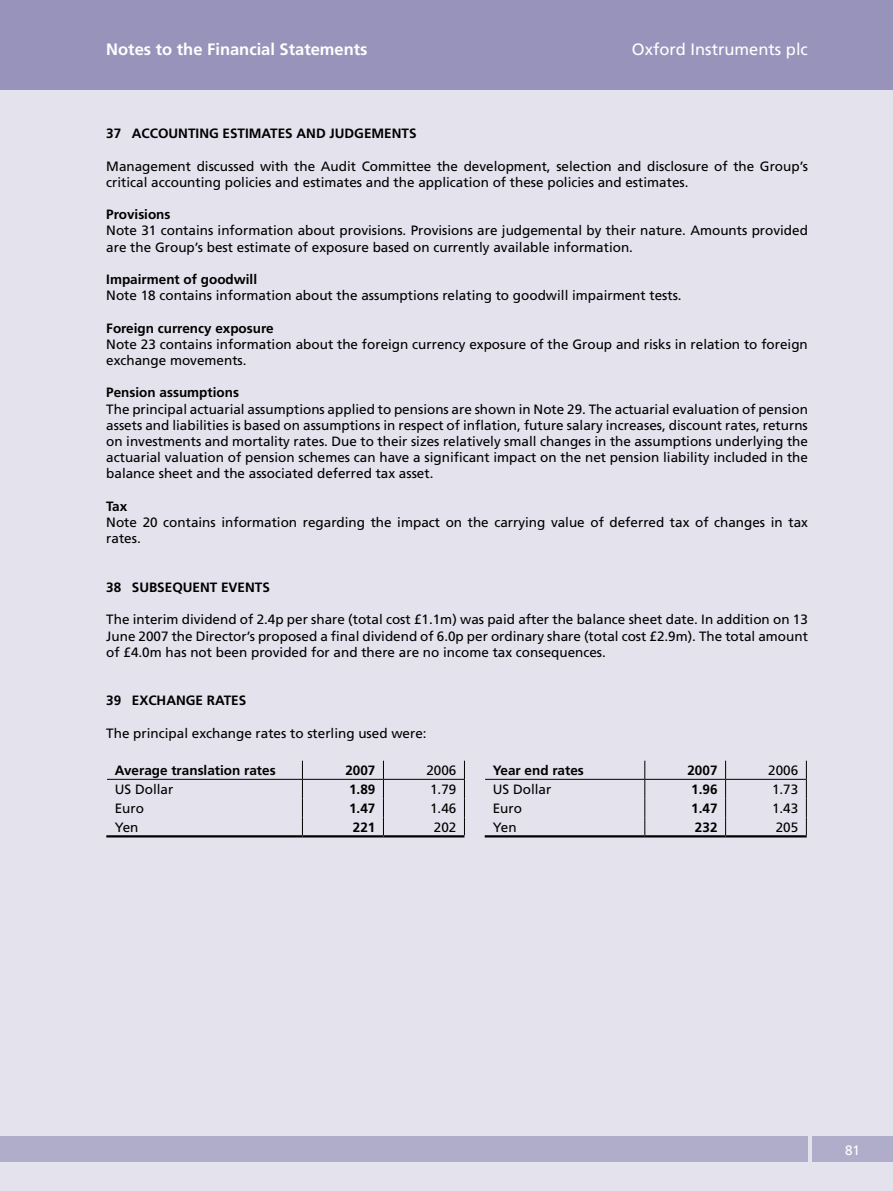
<style>
.page{position:relative;width:893px;height:1191px;background:#e3e2ed}
.page>*{position:absolute;margin:0;border:0;box-sizing:border-box;transform-origin:0 0}
.t1{font:700 16.5px "Frutiger";color:#fff}
.t2{font:16.5px "Frutiger";color:#fff}
.t3{font:13.5px/16.2px "Frutiger";color:#000}
.t4{font:700 13.5px "Frutiger";color:#000}
.t5{font:13.5px "Frutiger";color:#fff}
</style>
<div class="page">
<div style="left:0;top:0;width:893px;height:89px;background:#9893bb"></div>
<div style="left:0;top:1136px;width:808px;height:26px;background:#b0adcb"></div>
<div style="left:812px;top:1136px;width:81px;height:26px;background:#b0adcb"></div>
<hr style="left:107px;top:779px;width:195px;height:1px;background:#000">
<hr style="left:302px;top:779px;width:81px;height:1px;background:#000">
<hr style="left:383px;top:779px;width:82px;height:1px;background:#000">
<hr style="left:485px;top:779px;width:160px;height:1px;background:#000">
<hr style="left:645px;top:779px;width:81px;height:1px;background:#000">
<hr style="left:726px;top:779px;width:81px;height:1px;background:#000">
<hr style="left:106px;top:835px;width:196px;height:2px;background:#000">
<hr style="left:302px;top:835px;width:81px;height:2px;background:#000">
<hr style="left:383px;top:835px;width:81px;height:2px;background:#000">
<hr style="left:485px;top:835px;width:160px;height:2px;background:#000">
<hr style="left:645px;top:835px;width:81px;height:2px;background:#000">
<hr style="left:726px;top:835px;width:81px;height:2px;background:#000">
<svg style="left:644px;top:760px;width:1px;height:75px"></svg>
<svg style="left:725px;top:760px;width:1px;height:75px"></svg>
<svg style="left:806px;top:760px;width:1px;height:75px"></svg>
<svg style="left:302px;top:760px;width:1px;height:75px"></svg>
<svg style="left:383px;top:760px;width:1px;height:75px"></svg>
<svg style="left:464px;top:760px;width:1px;height:75px"></svg>
<p class="t1" style="left:106px;top:40px;width:263px">Notes to the Financial Statements</p>
<p class="t2" style="left:632px;top:40px;width:178px">Oxford Instruments plc</p>
<p class="t4" style="left:106px;top:125px;width:312px">37 ACCOUNTING ESTIMATES AND JUDGEMENTS</p>
<p class="t3" style="left:106px;top:158px;width:703px">Management discussed with the Audit Committee the development, selection and disclosure of the Group’s critical accounting policies and estimates and the application of these policies and estimates.</p>
<p class="t4" style="left:106px;top:206px;width:66px">Provisions</p>
<p class="t3" style="left:106px;top:222px;width:703px">Note 31 contains information about provisions. Provisions are judgemental by their nature. Amounts provided are the Group’s best estimate of exposure based on currently available information.</p>
<p class="t4" style="left:106px;top:271px;width:152px">Impairment of goodwill</p>
<p class="t3" style="left:106px;top:287px;width:577px">Note 18 contains information about the assumptions relating to goodwill impairment tests.</p>
<p class="t4" style="left:106px;top:320px;width:169px">Foreign currency exposure</p>
<p class="t3" style="left:106px;top:336px;width:703px">Note 23 contains information about the foreign currency exposure of the Group and risks in relation to foreign exchange movements.</p>
<p class="t4" style="left:106px;top:385px;width:134px">Pension assumptions</p>
<p class="t3" style="left:106px;top:401px;width:703px;text-align:justify">The principal actuarial assumptions applied to pensions are shown in Note 29. The actuarial evaluation of pension assets and liabilities is based on assumptions in respect of inflation, future salary increases, discount rates, returns on investments and mortality rates. Due to their sizes relatively small changes in the assumptions underlying the actuarial valuation of pension schemes can have a significant impact on the net pension liability included in the balance sheet and the associated deferred tax asset.</p>
<p class="t4" style="left:106px;top:498px;width:23px">Tax</p>
<p class="t3" style="left:106px;top:514px;width:703px">Note 20 contains information regarding the impact on the carrying value of deferred tax of changes in tax rates.</p>
<p class="t4" style="left:106px;top:579px;width:96px">38 subsequent</p>
<p class="t4" style="left:221px;top:579px;width:9px">events</p>
<p class="t3" style="left:106px;top:611px;width:703px;text-align:justify">The interim dividend of 2.4p per share (total cost £1.1m) was paid after the balance sheet date. In addition on 13<br>June 2007 the Director’s proposed a final dividend of 6.0p per ordinary share (total cost £2.9m). The total amount of £4.0m has not been provided for and there are no income tax consequences.</p>
<p class="t4" style="left:106px;top:692px;width:141px">39 EXCHANGE RATES</p>
<p class="t3" style="left:106px;top:725px;width:322px">The principal exchange rates to sterling used were:</p>
<p class="t4" style="left:115px;top:762px;width:162px">Average translation rates</p>
<p class="t4" style="left:345px;top:762px;width:32px">2007</p>
<p class="t3" style="left:426px;top:762px;width:32px">2006</p>
<p class="t4" style="left:493px;top:762px;width:93px">Year end rates</p>
<p class="t4" style="left:687px;top:762px;width:32px">2007</p>
<p class="t3" style="left:768px;top:762px;width:32px">2006</p>
<p class="t3" style="left:115px;top:781px;width:60px">US Dollar</p>
<p class="t4" style="left:349px;top:781px;width:28px">1.89</p>
<p class="t3" style="left:430px;top:781px;width:28px">1.79</p>
<p class="t3" style="left:493px;top:781px;width:60px">US Dollar</p>
<p class="t4" style="left:691px;top:781px;width:28px">1.96</p>
<p class="t3" style="left:772px;top:781px;width:28px">1.73</p>
<p class="t3" style="left:115px;top:800px;width:31px">Euro</p>
<p class="t4" style="left:349px;top:800px;width:28px">1.47</p>
<p class="t3" style="left:430px;top:800px;width:28px">1.46</p>
<p class="t3" style="left:493px;top:800px;width:31px">Euro</p>
<p class="t4" style="left:691px;top:800px;width:28px">1.47</p>
<p class="t3" style="left:772px;top:800px;width:28px">1.43</p>
<p class="t3" style="left:115px;top:819px;width:25px">Yen</p>
<p class="t4" style="left:353px;top:819px;width:24px">221</p>
<p class="t3" style="left:434px;top:819px;width:24px">202</p>
<p class="t3" style="left:493px;top:819px;width:25px">Yen</p>
<p class="t4" style="left:695px;top:819px;width:24px">232</p>
<p class="t3" style="left:776px;top:819px;width:24px">205</p>
<p class="t5" style="left:845px;top:1142px;width:17px">81</p>
</div>
